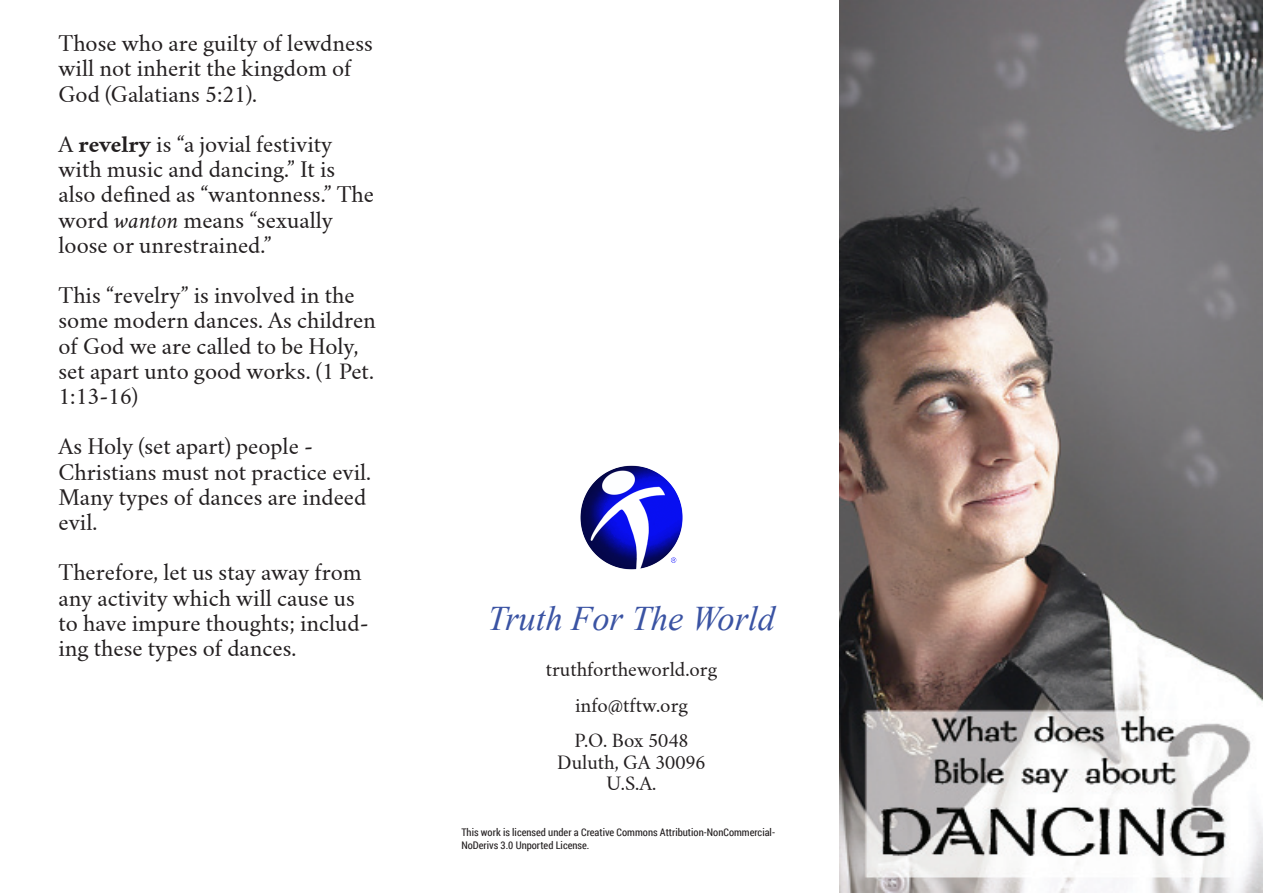
<style>
.page{position:relative;width:1263px;height:893px;background:#fff}
.page>*{position:absolute;margin:0;border:0;box-sizing:border-box;transform-origin:0 0}
.t1{font:italic 34.5px "Times New Roman";color:#3a53a3}
.t2{font:21px/25.2px "Crimson Text";color:#231f20}
.t3{font:18px/35.2px "Crimson Text";color:#231f20;text-align:center}
.t4{font:10.5px/12.6px "Roboto Condensed";color:#231f20}
.s1{font-weight:700}
.s2{font-style:italic}
</style>
<div class="page">
<img style="left:580px;top:465px;width:103px;height:105px">
<img style="left:839px;top:0;width:424px;height:893px">
<p class="t2" style="left:58px;top:34px;width:316px">Those who are guilty of lewdness will not inherit the kingdom of<br>God (Galatians 5:21).</p>
<p class="t2" style="left:58px;top:135px;width:317px">A <span class="s1">revelry</span> is “a jovial festivity with music and dancing.” It is also defined as “wantonness.” The word <span class="s2">wanton</span> means “sexually loose or unrestrained.”</p>
<p class="t2" style="left:58px;top:286px;width:319px">This “revelry” is involved in the some modern dances. As children of God we are called to be Holy, set apart unto good works. (1 Pet.<br>1:13-16)</p>
<p class="t2" style="left:58px;top:437px;width:314px">As Holy (set apart) people -<br>Christians must not practice evil.<br>Many types of dances are indeed evil.</p>
<p class="t2" style="left:58px;top:563px;width:312px">Therefore, let us stay away from any activity which will cause us to have impure thoughts; includ&shy;ing these types of dances.</p>
<h1 class="t1" style="left:488px;top:600px;width:289px">Truth For The World</h1>
<p class="t3" style="left:546px;top:655px;width:173px">truthfortheworld.org info@tftw.org<br>P.O. Box 5048</p>
<p class="t3" style="left:557px;top:754px;width:150px;line-height:21.8px">Duluth, GA 30096<br>U.S.A.</p>
<p class="t4" style="left:461px;top:826px;width:315px">This work is licensed under a Creative Commons Attribution-NonCommercial-<br>NoDerivs 3.0 Unported License.</p>
</div>
